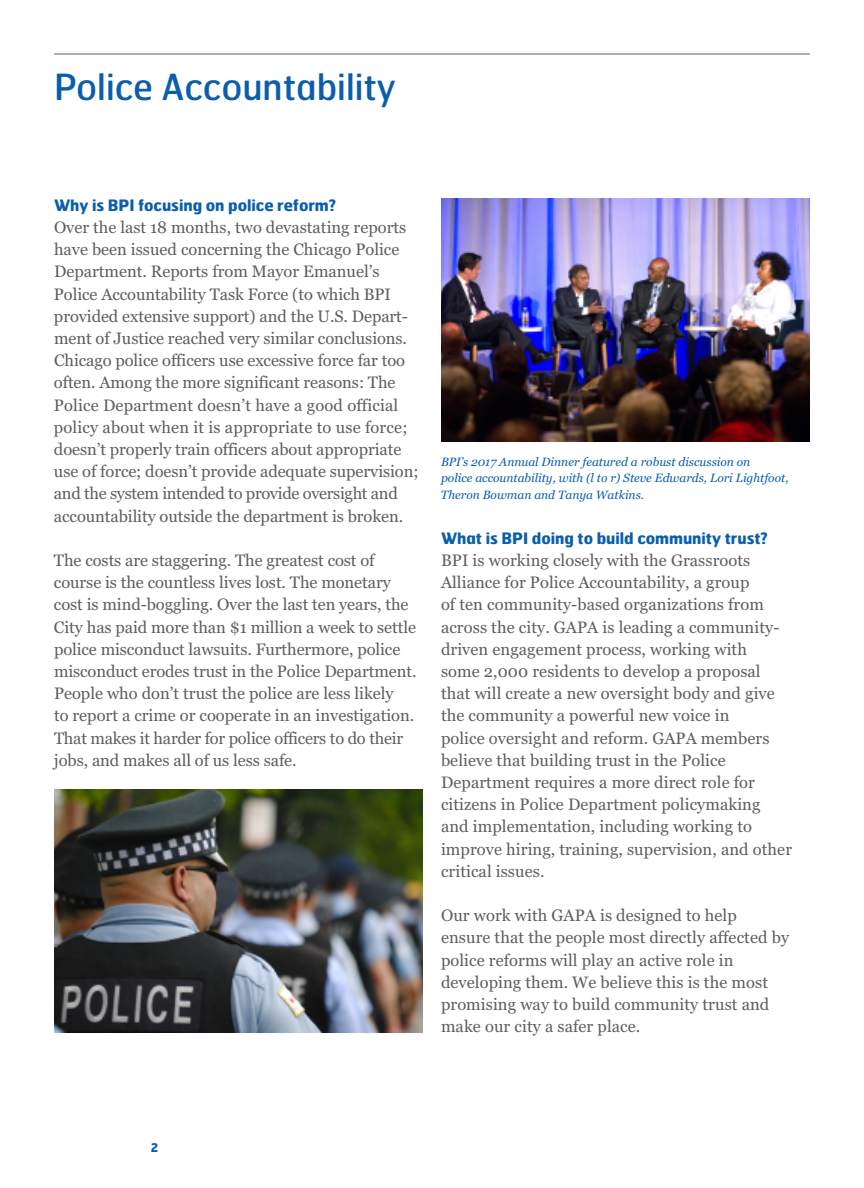
<style>
.page{position:relative;width:864px;height:1188px;background:#fff}
.page>*{position:absolute;margin:0;border:0;box-sizing:border-box;transform-origin:0 0}
.t1{font:36px "Hermes FB";color:#0a5ead}
.t2{font:16.5px/22.2px "Georgia";color:#5f5f62}
.t3{font:700 15.75px "Hermes FB";letter-spacing:-.005em;color:#0a5ead}
.t4{font:italic 12px/16.5px "Georgia";color:#0a5ead}
.t5{font:700 12px "Hermes FB";color:#0a5ead}
</style>
<div class="page">
<img style="left:54px;top:790px;width:369px;height:243px">
<img style="left:441px;top:198px;width:369px;height:243px">
<hr style="left:54px;top:54px;width:756px;height:1px;background:#5f5f62">
<h1 class="t1" style="left:54px;top:66px;width:343px">Police Accountability</h1>
<p class="t3" style="left:54px;top:196px;width:284px">Why is BPI focusing on police reform?</p>
<p class="t2" style="left:54px;top:216px;width:366px">Over the last 18 months, two devastating reports have been issued concerning the Chicago Police Department. Reports from Mayor Emanuel’s Police Accountability Task Force (to which BPI provided extensive support) and the U.S. Depart&shy;ment of Justice reached very similar conclusions.<br>Chicago police officers use excessive force far too often. Among the more significant reasons: The Police Department doesn’t have a good official policy about when it is appropriate to use force; doesn’t properly train officers about appropriate use of force; doesn’t provide adequate supervision; and the system intended to provide oversight and accountability outside the department is broken.</p>
<p class="t2" style="left:54px;top:549px;width:364px">The costs are staggering. The greatest cost of course is the countless lives lost. The monetary cost is mind-boggling. Over the last ten years, the City has paid more than $1 million a week to settle police misconduct lawsuits. Furthermore, police misconduct erodes trust in the Police Department.<br>People who don’t trust the police are less likely<br>to report a crime or cooperate in an investigation.<br>That makes it harder for police officers to do their jobs, and makes all of us less safe.</p>
<p class="t4" style="left:441px;top:453px;width:349px">BPI’s 2017 Annual Dinner featured a robust discussion on<br>police accountability, with (l to r) Steve Edwards, Lori Lightfoot,<br>Theron Bowman and Tanya Watkins.</p>
<p class="t3" style="left:441px;top:529px;width:328px">What is BPI doing to build community trust?</p>
<p class="t2" style="left:441px;top:549px;width:353px">BPI is working closely with the Grassroots Alliance for Police Accountability, a group<br>of ten community-based organizations from across the city. GAPA is leading a community&shy;driven engagement process, working with<br>some 2,000 residents to develop a proposal that will create a new oversight body and give the community a powerful new voice in<br>police oversight and reform. GAPA members believe that building trust in the Police Department requires a more direct role for citizens in Police Department policymaking and implementation, including working to improve hiring, training, supervision, and other critical issues.</p>
<p class="t2" style="left:441px;top:904px;width:350px">Our work with GAPA is designed to help ensure that the people most directly affected by police reforms will play an active role in developing them. We believe this is the most promising way to build community trust and make our city a safer place.</p>
<p class="t5" style="left:151px;top:1141px;width:9px">2</p>
</div>
